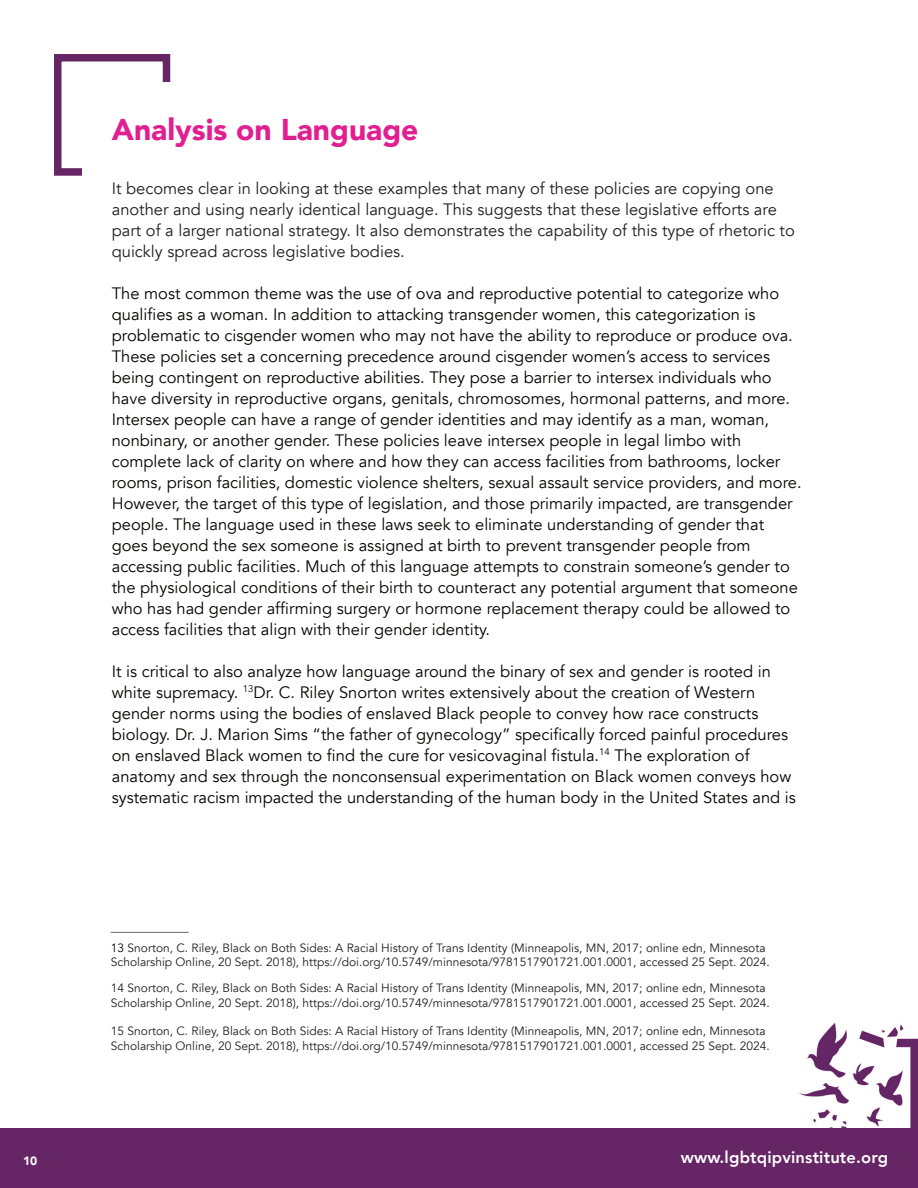
<style>
.page{position:relative;width:918px;height:1188px;background:#fff}
.page>*{position:absolute;margin:0;border:0;box-sizing:border-box;transform-origin:0 0}
.t1{font:900 30px "Avenir";color:#e11f90}
.t2{font:16.5px/21px "Avenir";color:#040503}
.t3{font:16.5px/21px "Avenir";color:#231f20}
.t4{font:800 16.5px "Avenir";letter-spacing:.01em;color:#fff}
.t5{font:12px/14.4px "Avenir";color:#231f20}
.t6{font:900 12px "Avenir";color:#fff}
.s1{color:#040503}
</style>
<div class="page">
<img style="left:799px;top:1023px;width:119px;height:105px">
<div style="left:0;top:1128px;width:918px;height:60px;background:#662665"></div>
<div style="left:54px;top:54px;width:116px;height:122px;border:8px solid #662665"></div>
<div style="left:82px;top:83px;width:227px;height:177px;background:#fff"></div>
<h1 class="t1" style="left:112px;top:104px;width:308px">Analysis on Language</h1>
<p class="t3" style="left:112px;top:178px;width:685px">It becomes clear in looking at these examples that many of these policies are copying one another and using nearly identical language. This suggests that these legislative efforts are part of a larger national strategy. It also demonstrates the capability of this type of rhetoric to quickly spread across legislative bodies.</p>
<p class="t2" style="left:112px;top:283px;width:691px">The most common theme was the use of ova and reproductive potential to categorize who qualifies as a woman. In addition to attacking transgender women, this categorization is problematic to cisgender women who may not have the ability to reproduce or produce ova.<br>These policies set a concerning precedence around cisgender women’s access to services being contingent on reproductive abilities. They pose a barrier to intersex individuals who have diversity in reproductive organs, genitals, chromosomes, hormonal patterns, and more.<br>Intersex people can have a range of gender identities and may identify as a man, woman, nonbinary, or another gender. These policies leave intersex people in legal limbo with complete lack of clarity on where and how they can access facilities from bathrooms, locker rooms, prison facilities, domestic violence shelters, sexual assault service providers, and more.<br>However, the target of this type of legislation, and those primarily impacted, are transgender people. The language used in these laws seek to eliminate understanding of gender that goes beyond the sex someone is assigned at birth to prevent transgender people from accessing public facilities. Much of this language attempts to constrain someone’s gender to the physiological conditions of their birth to counteract any potential argument that someone who has had gender affirming surgery or hormone replacement therapy could be allowed to access facilities that align with their gender identity.</p>
<p class="t2" style="left:112px;top:661px;width:686px">It is critical to also analyze how language around the binary of sex and gender is rooted in white supremacy. <sup>13</sup>Dr. C. Riley Snorton writes extensively about the creation of Western gender norms using the bodies of enslaved Black people to convey how race constructs biology. Dr. J. Marion Sims “the father of gynecology” specifically forced painful procedures on enslaved Black women to find the cure for vesicovaginal fistula.<sup>14</sup> The exploration of anatomy and sex through the nonconsensual experimentation on Black women conveys how systematic racism impacted the understanding of the human body in the United States and is</p>
<p class="t5" style="left:111px;top:917px;width:656px;line-height:21px"><span class="s1">_____________<br>13</span> Snorton, C. Riley, Black on Both Sides: A Racial History of Trans Identity (Minneapolis, MN, 2017; online edn, Minnesota</p>
<p class="t5" style="left:111px;top:955px;width:660px">Scholarship Online, 20 Sept. 2018), https://doi.org/10.5749/minnesota/9781517901721.001.0001, accessed 25 Sept. 2024.</p>
<p class="t5" style="left:111px;top:981px;width:660px">14 Snorton, C. Riley, Black on Both Sides: A Racial History of Trans Identity (Minneapolis, MN, 2017; online edn, Minnesota<br>Scholarship Online, 20 Sept. 2018), https://doi.org/10.5749/minnesota/9781517901721.001.0001, accessed 25 Sept. 2024.</p>
<p class="t5" style="left:111px;top:1024px;width:660px">15 Snorton, C. Riley, Black on Both Sides: A Racial History of Trans Identity (Minneapolis, MN, 2017; online edn, Minnesota<br>Scholarship Online, 20 Sept. 2018), https://doi.org/10.5749/minnesota/9781517901721.001.0001, accessed 25 Sept. 2024.</p>
<p class="t6" style="left:23px;top:1151px;width:16px">10</p>
<p class="t4" style="left:681px;top:1145px;width:209px">www.lgbtqipvinstitute.org</p>
</div>
